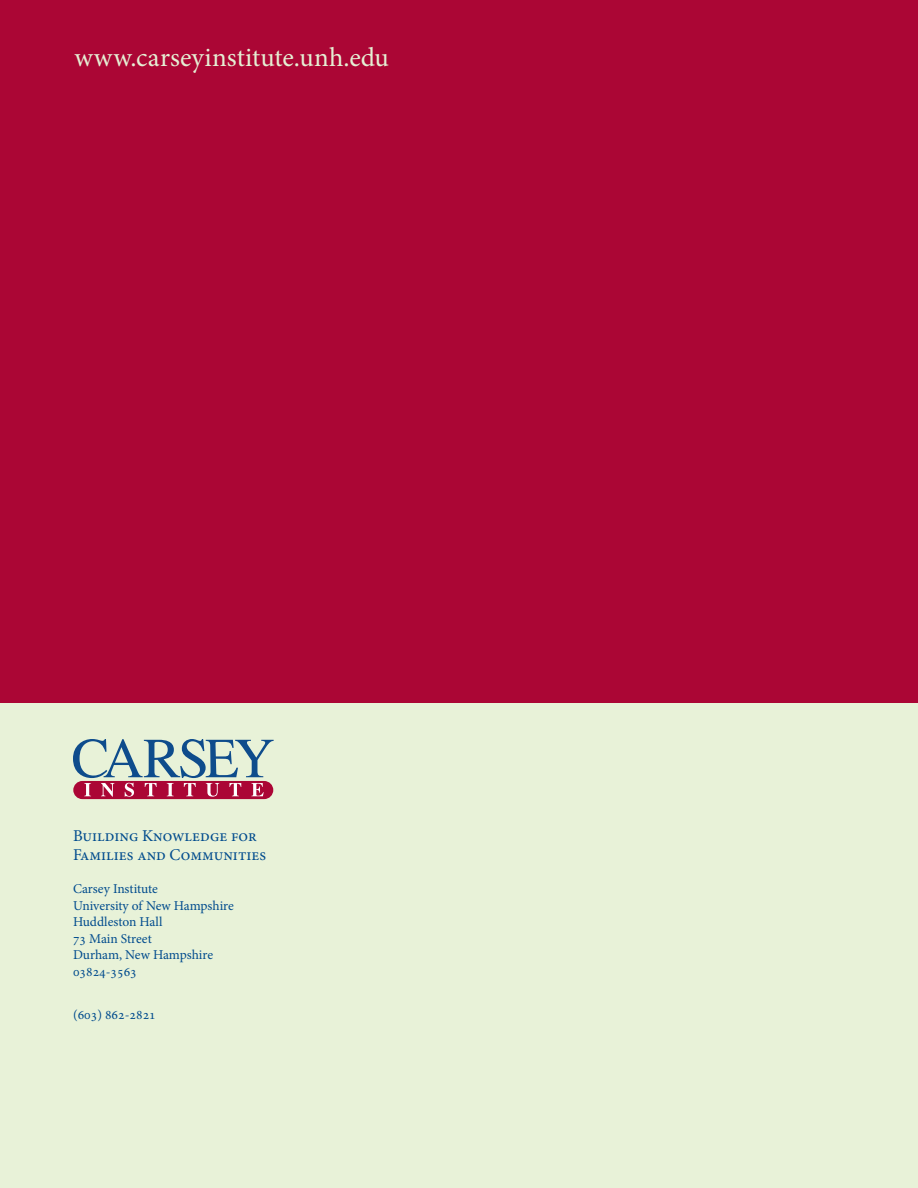
<style>
.page{position:relative;width:918px;height:1188px;background:#fff}
.page>*{position:absolute;margin:0;border:0;box-sizing:border-box;transform-origin:0 0}
.t1{font:27px "Minion Pro";color:#e5f0d4}
.t2{font:16.5px/19.5px "Minion Pro";color:#004b8d}
.t3{font:13.5px/16.5px "Minion Pro";color:#004b8d}
</style>
<div class="page">
<div style="left:0;top:0;width:918px;height:729px;background:#ab0635"></div>
<div style="left:0;top:703px;width:918px;height:485px;background:#e8f2d8"></div>
<div style="left:73px;top:781px;width:200px;height:18px;background:#ab0635;border-radius:9px"></div>
<svg style="left:73px;top:739px;width:201px;height:58px"></svg>
<h1 class="t1" style="left:75px;top:39px;width:316px">www.carseyinstitute.unh.edu</h1>
<p class="t2" style="left:73px;top:826px;width:195px">Building Knowledge for<br>Families and Communities</p>
<p class="t3" style="left:73px;top:881px;width:162px">Carsey Institute<br>University of New Hampshire<br>Huddleston Hall<br>73 Main Street<br>Durham, New Hampshire<br>03824-3563</p>
<p class="t3" style="left:73px;top:1007px;width:84px">(603) 862-2821</p>
</div>
